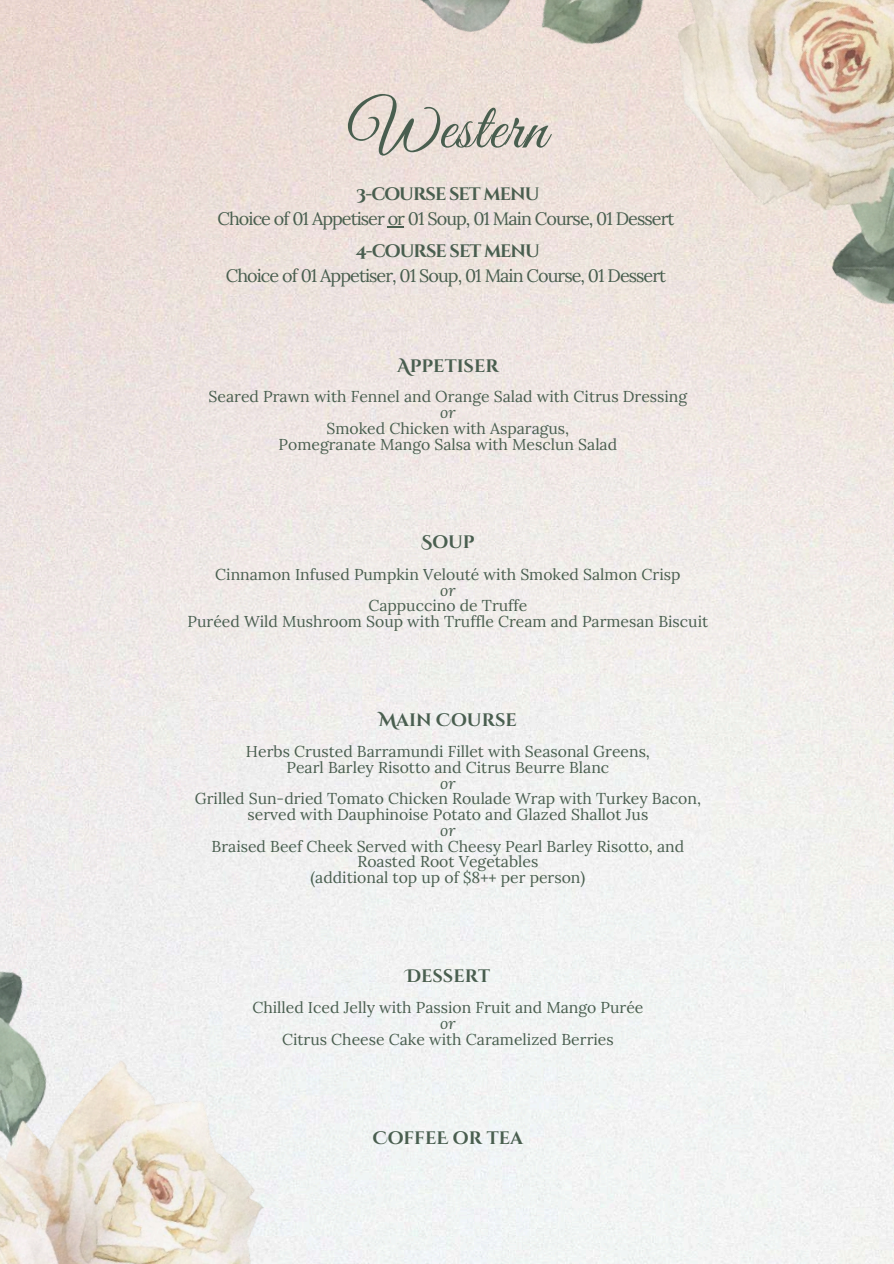
<style>
.page{position:relative;width:894px;height:1264px;background:#fff}
.page>*{position:absolute;margin:0;border:0;box-sizing:border-box;transform-origin:0 0}
.t1{font:66px "Great Vibes";letter-spacing:.02em;color:#495e4f}
.t2{font:18px "Lora";letter-spacing:-.055em;color:#495e4f}
.t3{font:700 18px "Cinzel Decorative";color:#495e4f}
.t4{font:700 18px "Cinzel Decorative";letter-spacing:-.055em;color:#495e4f}
.t5{font:15.75px/15.8px "Lora";color:#495e4f;text-align:center}
.t6{font:italic 15.75px "Lora";color:#495e4f}
</style>
<div class="page">
<img style="left:0;top:0;width:893px;height:1263px">
<img style="left:0;top:846px;width:355px;height:417px">
<img style="left:372px;top:0;width:521px;height:632px">
<svg style="left:387px;top:226px;width:17px;height:1px"></svg>
<h1 class="t1" style="left:349px;top:91px;width:199px">Western</h1>
<p class="t4" style="left:356px;top:183px;width:185px">3-course set menu</p>
<p class="t2" style="left:217px;top:207px;width:458px">Choice of 01 Appetiser or 01 Soup, 01 Main Course, 01 Dessert</p>
<p class="t4" style="left:355px;top:239px;width:186px">4-course set menu</p>
<p class="t2" style="left:226px;top:264px;width:442px">Choice of 01 Appetiser, 01 Soup, 01 Main Course, 01 Dessert</p>
<p class="t3" style="left:397px;top:354px;width:103px">Appetiser</p>
<p class="t5" style="left:208px;top:389px;width:480px">Seared Prawn with Fennel and Orange Salad with Citrus Dressing</p>
<p class="t6" style="left:440px;top:402px;width:17px">or</p>
<p class="t5" style="left:278px;top:420px;width:340px">Smoked Chicken with Asparagus,<br>Pomegranate Mango Salsa with Mesclun Salad</p>
<p class="t3" style="left:421px;top:531px;width:55px">Soup</p>
<p class="t5" style="left:215px;top:566px;width:466px">Cinnamon Infused Pumpkin Velouté with Smoked Salmon Crisp</p>
<p class="t6" style="left:440px;top:579px;width:17px">or</p>
<p class="t5" style="left:187px;top:598px;width:522px">Cappuccino de Truffe<br>Puréed Wild Mushroom Soup with Truffle Cream and Parmesan Biscuit</p>
<p class="t3" style="left:379px;top:709px;width:139px">Main Course</p>
<p class="t5" style="left:246px;top:743px;width:405px">Herbs Crusted Barramundi Fillet with Seasonal Greens,<br>Pearl Barley Risotto and Citrus Beurre Blanc</p>
<p class="t6" style="left:440px;top:772px;width:17px">or</p>
<p class="t5" style="left:195px;top:790px;width:507px">Grilled Sun-dried Tomato Chicken Roulade Wrap with Turkey Bacon, served with Dauphinoise Potato and Glazed Shallot Jus</p>
<p class="t6" style="left:440px;top:819px;width:17px">or</p>
<p class="t5" style="left:211px;top:838px;width:474px">Braised Beef Cheek Served with Cheesy Pearl Barley Risotto, and<br>Roasted Root Vegetables<br>(additional top up of $8++ per person)</p>
<p class="t3" style="left:405px;top:964px;width:86px">Dessert</p>
<p class="t5" style="left:252px;top:999px;width:392px">Chilled Iced Jelly with Passion Fruit and Mango Purée</p>
<p class="t6" style="left:440px;top:1012px;width:17px">or</p>
<p class="t5" style="left:282px;top:1031px;width:333px">Citrus Cheese Cake with Caramelized Berries</p>
<p class="t3" style="left:373px;top:1126px;width:152px">CoffeE or tea</p>
</div>
